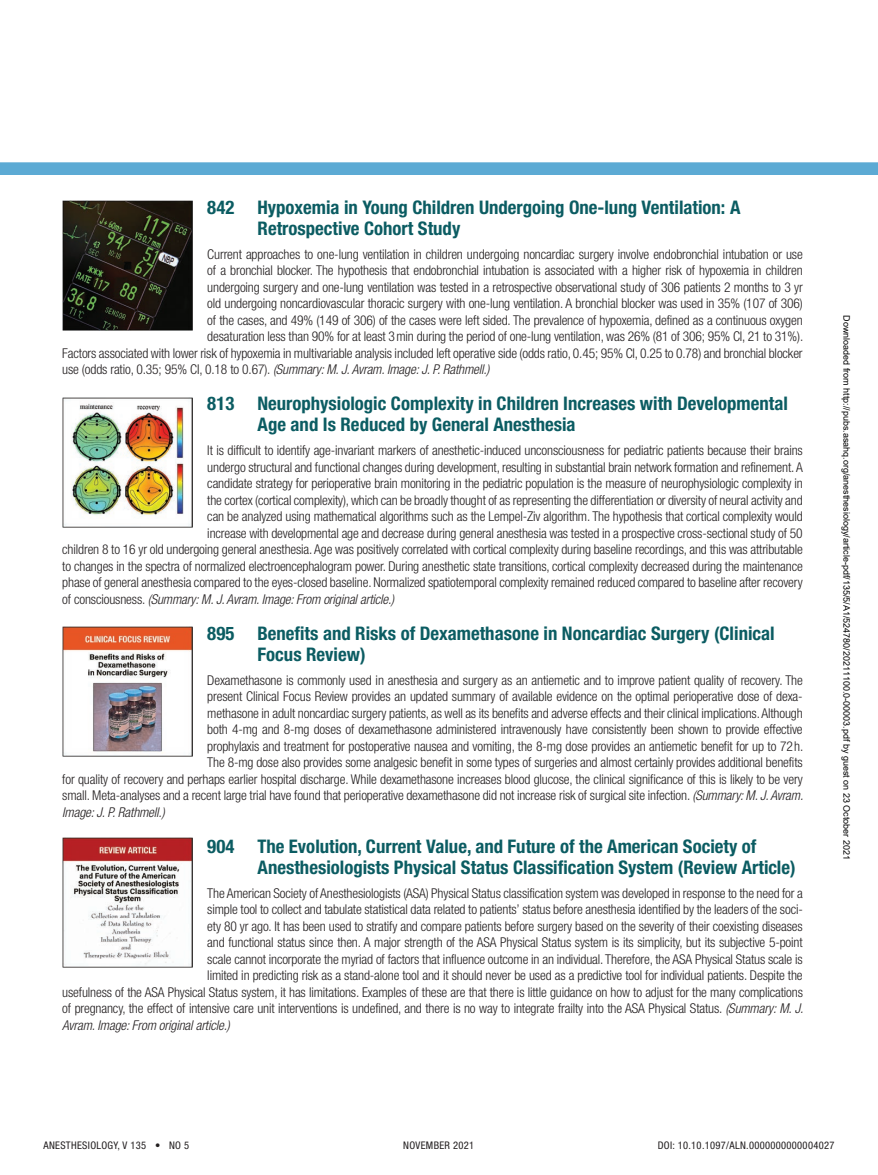
<style>
.page{position:relative;width:878px;height:1175px;background:#fff}
.page>*{position:absolute;margin:0;border:0;box-sizing:border-box;transform-origin:0 0}
.t1{font:700 condensed 18.75px/21px "Helvetica Neue LT Std";color:#0b5c62}
.t2{font:300 condensed 13.5px "Helvetica Neue LT Std";letter-spacing:-.01em;color:#231f20}
.t3{font:italic 300 condensed 13.5px "Helvetica Neue LT Std";letter-spacing:-.01em;color:#231f20}
.t4{font:condensed 10.5px "Helvetica Neue LT Std";letter-spacing:.03em;color:#231f20}
.t5{font:9px "Arial";color:#000}
.s1{font-style:normal}
.s2{font-style:italic}
</style>
<div class="page">
<img style="left:62px;top:200px;width:130px;height:130px">
<img style="left:62px;top:397px;width:130px;height:130px">
<img style="left:62px;top:626px;width:130px;height:130px">
<img style="left:62px;top:838px;width:130px;height:129px">
<svg style="left:0;top:162px;width:878px;height:13px;background:#60acd5"></svg>
<h1 class="t1" style="left:257px;top:196px;width:484px;text-indent:-50px">842 Hypoxemia in Young Children Undergoing One-lung Ventilation: A<br>Retrospective Cohort Study</h1>
<p class="t2" style="left:207px;top:246px;width:597px">Current approaches to one-lung ventilation in children undergoing noncardiac surgery involve endobronchial intubation or use</p>
<p class="t2" style="left:207px;top:262px;width:597px">of a bronchial blocker. The hypothesis that endobronchial intubation is associated with a higher risk of hypoxemia in children</p>
<p class="t2" style="left:207px;top:279px;width:597px">undergoing surgery and one-lung ventilation was tested in a retrospective observational study of 306 patients 2 months to 3 yr</p>
<p class="t2" style="left:207px;top:295px;width:597px">old undergoing noncardiovascular thoracic surgery with one-lung ventilation. A bronchial blocker was used in 35% (107 of 306)</p>
<p class="t2" style="left:207px;top:312px;width:597px">of the cases, and 49% (149 of 306) of the cases were left sided. The prevalence of hypoxemia, defined as a continuous oxygen</p>
<p class="t2" style="left:207px;top:328px;width:597px">desaturation less than 90% for at least 3min during the period of one-lung ventilation, was 26% (81 of 306; 95% CI, 21 to 31%).</p>
<p class="t2" style="left:62px;top:345px;width:742px">Factors associated with lower risk of hypoxemia in multivariable analysis included left operative side (odds ratio, 0.45; 95% CI, 0.25 to 0.78) and bronchial blocker</p>
<p class="t3" style="left:62px;top:361px;width:429px"><span class="s1">use (odds ratio, 0.35; 95% CI, 0.18 to 0.67).</span> (Summary: M. J. Avram. Image: J. P. Rathmell.)</p>
<h1 class="t1" style="left:257px;top:393px;width:531px;text-indent:-50px">813 Neurophysiologic Complexity in Children Increases with Developmental<br>Age and Is Reduced by General Anesthesia</h1>
<p class="t2" style="left:207px;top:442px;width:597px">It is difficult to identify age-invariant markers of anesthetic-induced unconsciousness for pediatric patients because their brains</p>
<p class="t2" style="left:207px;top:459px;width:597px">undergo structural and functional changes during development, resulting in substantial brain network formation and refinement. A</p>
<p class="t2" style="left:207px;top:475px;width:597px">candidate strategy for perioperative brain monitoring in the pediatric population is the measure of neurophysiologic complexity in</p>
<p class="t2" style="left:207px;top:492px;width:597px">the cortex (cortical complexity), which can be broadly thought of as representing the differentiation or diversity of neural activity and</p>
<p class="t2" style="left:207px;top:508px;width:597px">can be analyzed using mathematical algorithms such as the Lempel-Ziv algorithm. The hypothesis that cortical complexity would</p>
<p class="t2" style="left:207px;top:525px;width:597px">increase with developmental age and decrease during general anesthesia was tested in a prospective cross-sectional study of 50</p>
<p class="t2" style="left:62px;top:541px;width:742px">children 8 to 16 yr old undergoing general anesthesia. Age was positively correlated with cortical complexity during baseline recordings, and this was attributable</p>
<p class="t2" style="left:62px;top:558px;width:742px">to changes in the spectra of normalized electroencephalogram power. During anesthetic state transitions, cortical complexity decreased during the maintenance</p>
<p class="t2" style="left:62px;top:574px;width:742px">phase of general anesthesia compared to the eyes-closed baseline. Normalized spatiotemporal complexity remained reduced compared to baseline after recovery</p>
<p class="t3" style="left:62px;top:591px;width:333px"><span class="s1">of consciousness.</span> (Summary: M. J. Avram. Image: From original article.)</p>
<h1 class="t1" style="left:257px;top:622px;width:518px;text-indent:-50px">895 Benefits and Risks of Dexamethasone in Noncardiac Surgery (Clinical<br>Focus Review)</h1>
<p class="t2" style="left:207px;top:672px;width:597px">Dexamethasone is commonly used in anesthesia and surgery as an antiemetic and to improve patient quality of recovery. The</p>
<p class="t2" style="left:207px;top:688px;width:597px">present Clinical Focus Review provides an updated summary of available evidence on the optimal perioperative dose of dexa-</p>
<p class="t2" style="left:207px;top:705px;width:597px">methasone in adult noncardiac surgery patients, as well as its benefits and adverse effects and their clinical implications. Although</p>
<p class="t2" style="left:207px;top:721px;width:597px">both 4-mg and 8-mg doses of dexamethasone administered intravenously have consistently been shown to provide effective</p>
<p class="t2" style="left:207px;top:738px;width:597px">prophylaxis and treatment for postoperative nausea and vomiting, the 8-mg dose provides an antiemetic benefit for up to 72h.</p>
<p class="t2" style="left:207px;top:754px;width:597px">The 8-mg dose also provides some analgesic benefit in some types of surgeries and almost certainly provides additional benefits</p>
<p class="t2" style="left:62px;top:771px;width:742px">for quality of recovery and perhaps earlier hospital discharge. While dexamethasone increases blood glucose, the clinical significance of this is likely to be very</p>
<p class="t2" style="left:62px;top:787px;width:742px">small. Meta-analyses and a recent large trial have found that perioperative dexamethasone did not increase risk of surgical site infection. <span class="s2">(Summary: M. J. Avram.</span></p>
<p class="t3" style="left:62px;top:804px;width:104px">Image: J. P. Rathmell.)</p>
<h1 class="t1" style="left:257px;top:835px;width:539px;text-indent:-50px">904 The Evolution, Current Value, and Future of the American Society of<br>Anesthesiologists Physical Status Classification System (Review Article)</h1>
<p class="t2" style="left:207px;top:885px;width:597px">The American Society of Anesthesiologists (ASA) Physical Status classification system was developed in response to the need for a</p>
<p class="t2" style="left:207px;top:901px;width:597px">simple tool to collect and tabulate statistical data related to patients’ status before anesthesia identified by the leaders of the soci-</p>
<p class="t2" style="left:207px;top:918px;width:597px">ety 80 yr ago. It has been used to stratify and compare patients before surgery based on the severity of their coexisting diseases</p>
<p class="t2" style="left:207px;top:934px;width:597px">and functional status since then. A major strength of the ASA Physical Status system is its simplicity, but its subjective 5-point</p>
<p class="t2" style="left:207px;top:951px;width:597px">scale cannot incorporate the myriad of factors that influence outcome in an individual. Therefore, the ASA Physical Status scale is</p>
<p class="t2" style="left:207px;top:967px;width:597px">limited in predicting risk as a stand-alone tool and it should never be used as a predictive tool for individual patients. Despite the</p>
<p class="t2" style="left:62px;top:984px;width:742px">usefulness of the ASA Physical Status system, it has limitations. Examples of these are that there is little guidance on how to adjust for the many complications</p>
<p class="t2" style="left:62px;top:1000px;width:742px">of pregnancy, the effect of intensive care unit interventions is undefined, and there is no way to integrate frailty into the ASA Physical Status. <span class="s2">(Summary: M. J.</span></p>
<p class="t3" style="left:62px;top:1017px;width:169px">Avram. Image: From original article.)</p>
<p class="t5" style="left:850px;top:315px;width:546px;rotate:90deg">Downloaded from http://pubs.asahq.org/anesthesiology/article-pdf/135/5/A1/524780/20211100.0-00003.pdf by guest on 23 October 2021</p>
<p class="t4" style="left:44px;top:1139px;width:147px">ANESTHESIOLOGY, V 135 • NO 5</p>
<p class="t4" style="left:403px;top:1139px;width:73px">NOVEMBER 2021</p>
<p class="t4" style="left:657px;top:1139px;width:178px">DOI: 10.10.1097/ALN.0000000000004027</p>
</div>
